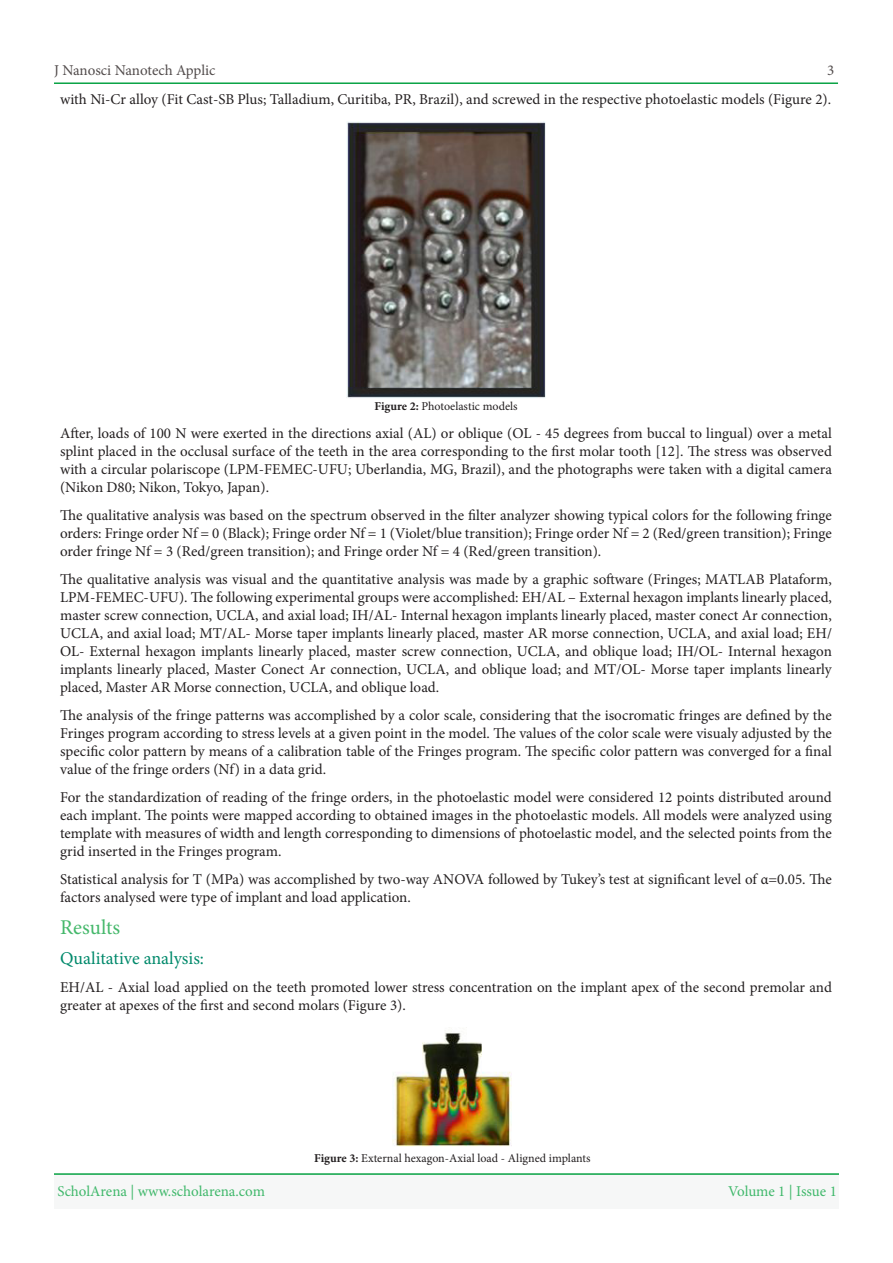
<style>
.page{position:relative;width:893px;height:1263px;background:#fff}
.page>*{position:absolute;margin:0;border:0;box-sizing:border-box;transform-origin:0 0}
.t1{font:21px "Minion Pro";color:#45b86b}
.t2{font:18px "Minion Pro";color:#00896b}
.t3{font:15px/18px "Minion Pro";color:#231f20;text-align:justify}
.t4{font:15px "Minion Pro";letter-spacing:-.005em;color:#40b86b}
.t5{font:15px "Minion Pro";letter-spacing:-.005em;color:#524c4c}
.t6{font:12px "Minion Pro";color:#231f20}
.s1{font-weight:700}
</style>
<div class="page">
<hr style="left:54px;top:82px;width:784px;height:2px;background:#0aa345">
<div style="left:54px;top:1174px;width:785px;height:35px;background:#f6f7f7"></div>
<hr style="left:54px;top:1173px;width:785px;height:2px;background:#0aa345">
<img style="left:346px;top:121px;width:200px;height:277px">
<img style="left:393px;top:1033px;width:119px;height:114px">
<p class="t5" style="left:54px;top:60px;width:163px">J Nanosci Nanotech Applic</p>
<p class="t5" style="left:827px;top:60px;width:9px">3</p>
<p class="t3" style="left:60px;top:91px;width:773px">with Ni-Cr alloy (Fit Cast-SB Plus; Talladium, Curitiba, PR, Brazil ,) and screwed in the respective photoelastic models (Figure .(2</p>
<p class="t6" style="left:374px;top:398px;width:145px"><span class="s1">Figure 2:</span> Photoelastic models</p>
<p class="t3" style="left:60px;top:424px;width:773px">After, loads of 100 N were exerted in the directions axial (AL) or oblique (OL - 45 degrees from buccal to lingual) over a metal splint placed in the occlusal surface of the teeth in the area corresponding to the first molar tooth [12 .] The stress was observed with a circular polariscope (LPM-FEMEC-UFU; Uberlandia, MG, Brazil ,) and the photographs were taken with a digital camera (Nikon D80; Nikon, Tokyo, Japan .(</p>
<p class="t3" style="left:60px;top:506px;width:773px">The qualitative analysis was based on the spectrum observed in the filter analyzer showing typical colors for the following fringe orders: Fringe order Nf = 0 (Black); Fringe order Nf = 1 (Violet/blue transition); Fringe order Nf = 2 (Red/green transition); Fringe order fringe Nf = 3 (Red/green transition); and Fringe order Nf = 4 (Red/green transition .(</p>
<p class="t3" style="left:60px;top:570px;width:773px">The qualitative analysis was visual and the quantitative analysis was made by a graphic software (Fringes; MATLAB Plataform, LPM-FEMEC-UFU .) The following experimental groups were accomplished: EH/AL – External hexagon implants linearly placed, master screw connection, UCLA, and axial load; IH/AL- Internal hexagon implants linearly placed, master conect Ar connection, UCLA, and axial load; MT/AL- Morse taper implants linearly placed, master AR morse connection, UCLA, and axial load; EH/ OL- External hexagon implants linearly placed, master screw connection, UCLA, and oblique load; IH/OL- Internal hexagon implants linearly placed, Master Conect Ar connection, UCLA, and oblique load; and MT/OL- Morse taper implants linearly placed, Master AR Morse connection, UCLA, and oblique load.</p>
<p class="t3" style="left:60px;top:706px;width:773px">The analysis of the fringe patterns was accomplished by a color scale, considering that the isocromatic fringes are defined by the Fringes program according to stress levels at a given point in the model. The values of the color scale were visualy adjusted by the specific color pattern by means of a calibration table of the Fringes program. The specific color pattern was converged for a final value of the fringe orders (Nf) in a data grid.</p>
<p class="t3" style="left:60px;top:788px;width:773px">For the standardization of reading of the fringe orders in, the photoelastic model were considered 12 points distributed around each implant. The points were mapped according to obtained images in the photoelastic models. All models were analyzed using template with measures of width and length corresponding to dimensions of photoelastic model, and the selected points from the grid inserted in the Fringes program.</p>
<p class="t3" style="left:60px;top:870px;width:773px">Statistical analysis for T (MPa) was accomplished by two-way ANOVA followed by Tukeys’ test at significant level of =α 0.05. The factors analysed were type of implant and load application.</p>
<p class="t1" style="left:60px;top:913px;width:62px">Results</p>
<p class="t2" style="left:60px;top:946px;width:145px">Qualitative analysis:</p>
<p class="t3" style="left:60px;top:978px;width:773px">EH/AL - Axial load applied on the teeth promoted lower stress concentration on the implant apex of the second premolar and greater at apexes of the first and second molars (Figure .(3</p>
<p class="t4" style="left:57px;top:1181px;width:209px">ScholArena | www.scholarena.com</p>
<p class="t6" style="left:314px;top:1150px;width:278px"><span class="s1">Figure 3:</span> External hexagon-Axial load - Aligned implants</p>
<p class="t4" style="left:728px;top:1181px;width:110px">Volume 1 | Issue 1</p>
</div>
